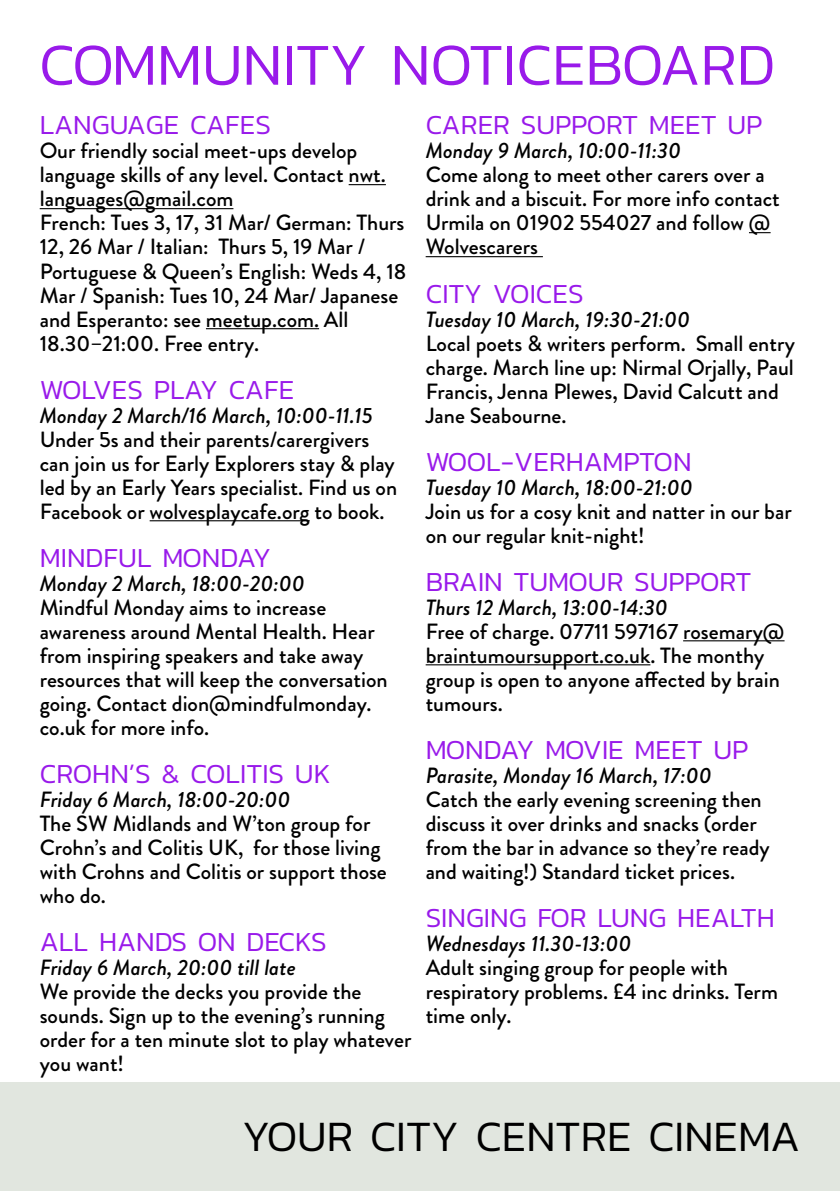
<style>
.page{position:relative;width:840px;height:1191px;background:#fff}
.page>*{position:absolute;margin:0;border:0;box-sizing:border-box;transform-origin:0 0}
.t1{font:300 60px "Kanit";color:#991aea}
.t2{font:100 44px "Kanit";color:#000}
.t3{font:300 44px "Kanit";color:#000}
.t4{font:300 28px "Kanit";color:#991aea}
.t5{font:500 22px/24px "Brandon Grotesque";color:#000}
.t6{font:italic 500 22px "Brandon Grotesque";color:#000}
</style>
<div class="page">
<hr style="left:348px;top:184px;width:37px;height:1px;background:#000">
<hr style="left:40px;top:208px;width:193px;height:1px;background:#000">
<hr style="left:206px;top:328px;width:113px;height:1px;background:#000">
<hr style="left:149px;top:520px;width:160px;height:1px;background:#000">
<svg style="left:749px;top:232px;width:21px;height:1px"></svg>
<hr style="left:425px;top:256px;width:117px;height:1px;background:#000">
<hr style="left:682px;top:640px;width:102px;height:1px;background:#000">
<hr style="left:425px;top:664px;width:225px;height:1px;background:#000">
<div style="left:0;top:1082px;width:839px;height:109px;background:#e1e6df"></div>
<h1 class="t1" style="left:39px;top:23px;width:737px">COMMUNITY NOTICEBOARD</h1>
<p class="t4" style="left:40px;top:105px;width:232px">LANGUAGE CAFES</p>
<p class="t5" style="left:40px;top:139px;width:368px">Our friendly social meet-ups develop language skills of any level. Contact nwt. languages@gmail.com<br>French: Tues 3, 17, 31 Mar/ German: Thurs 12, 26 Mar / Italian: Thurs 5, 19 Mar / Portuguese &amp; Queen’s English: Weds 4, 18<br>Mar / Spanish: Tues 10, 24 Mar/ Japanese and Esperanto: see meetup.com. All 18.30–21:00. Free entry.</p>
<p class="t4" style="left:40px;top:369px;width:256px">WOLVES PLAY CAFE</p>
<p class="t6" style="left:40px;top:400px;width:334px">Monday 2 March/16 March, 10:00-11.15</p>
<p class="t5" style="left:40px;top:427px;width:359px">Under 5s and their parents/carergivers can join us for Early Explorers stay &amp; play led by an Early Years specialist. Find us on Facebook or wolvesplaycafe.org to book.</p>
<p class="t4" style="left:40px;top:537px;width:233px">MINDFUL MONDAY</p>
<p class="t6" style="left:40px;top:568px;width:266px">Monday 2 March, 18:00-20:00</p>
<p class="t5" style="left:40px;top:595px;width:349px">Mindful Monday aims to increase awareness around Mental Health. Hear from inspiring speakers and take away resources that will keep the conversation going. Contact dion@mindfulmonday. co.uk for more info.</p>
<p class="t4" style="left:40px;top:753px;width:292px">CROHN’S &amp; COLITIS UK</p>
<p class="t6" style="left:40px;top:784px;width:252px">Friday 6 March, 18:00-20:00</p>
<p class="t5" style="left:40px;top:811px;width:348px">The SW Midlands and W’ton group for<br>Crohn’s and Colitis UK, for those living with Crohns and Colitis or support those who do.</p>
<p class="t4" style="left:40px;top:921px;width:288px">ALL HANDS ON DECKS</p>
<p class="t6" style="left:40px;top:952px;width:257px">Friday 6 March, 20:00 till late</p>
<p class="t5" style="left:40px;top:979px;width:373px">We provide the decks you provide the sounds. Sign up to the evening’s running order for a ten minute slot to play whatever you want!</p>
<p class="t4" style="left:425px;top:105px;width:338px">CARER SUPPORT MEET UP</p>
<p class="t6" style="left:425px;top:136px;width:257px">Monday 9 March, 10:00-11:30</p>
<p class="t5" style="left:425px;top:163px;width:355px">Come along to meet other carers over a drink and a biscuit. For more info contact<br>Urmila on 01902 554027 and follow @<br>Wolvescarers</p>
<p class="t4" style="left:425px;top:273px;width:159px">CITY VOICES</p>
<p class="t6" style="left:425px;top:304px;width:266px">Tuesday 10 March, 19:30-21:00</p>
<p class="t5" style="left:425px;top:331px;width:370px">Local poets &amp; writers perform. Small entry charge. March line up: Nirmal Orjally, Paul Francis, Jenna Plewes, David Calcutt and Jane Seabourne.</p>
<p class="t4" style="left:425px;top:441px;width:267px">WOOL-VERHAMPTON</p>
<p class="t6" style="left:425px;top:472px;width:268px">Tuesday 10 March, 18:00-21:00</p>
<p class="t5" style="left:425px;top:499px;width:367px">Join us for a cosy knit and natter in our bar on our regular knit-night!</p>
<p class="t4" style="left:425px;top:561px;width:327px">BRAIN TUMOUR SUPPORT</p>
<p class="t6" style="left:425px;top:592px;width:244px">Thurs 12 March, 13:00-14:30</p>
<p class="t5" style="left:425px;top:619px;width:360px">Free of charge. 07711 597167 rosemary@ braintumoursupport.co.uk. The monthy group is open to anyone affected by brain tumours.</p>
<p class="t4" style="left:425px;top:729px;width:324px">MONDAY MOVIE MEET UP</p>
<p class="t6" style="left:425px;top:760px;width:287px">Parasite, Monday 16 March, 17:00</p>
<p class="t5" style="left:425px;top:787px;width:345px">Catch the early evening screening then discuss it over drinks and snacks (order from the bar in advance so they’re ready and waiting!) Standard ticket prices.</p>
<p class="t4" style="left:425px;top:897px;width:350px">SINGING FOR LUNG HEALTH</p>
<p class="t6" style="left:425px;top:928px;width:207px">Wednesdays 11.30-13:00</p>
<p class="t5" style="left:425px;top:955px;width:353px">Adult singing group for people with respiratory problems. £4 inc drinks. Term time only.</p>
<h2 class="t2" style="left:247px;top:1107px;width:545px">YOUR CITY CENTRE CINEMA</h2>
<h2 class="t3" style="left:713px;top:1105px;width:88px">EMA</h2>
</div>
